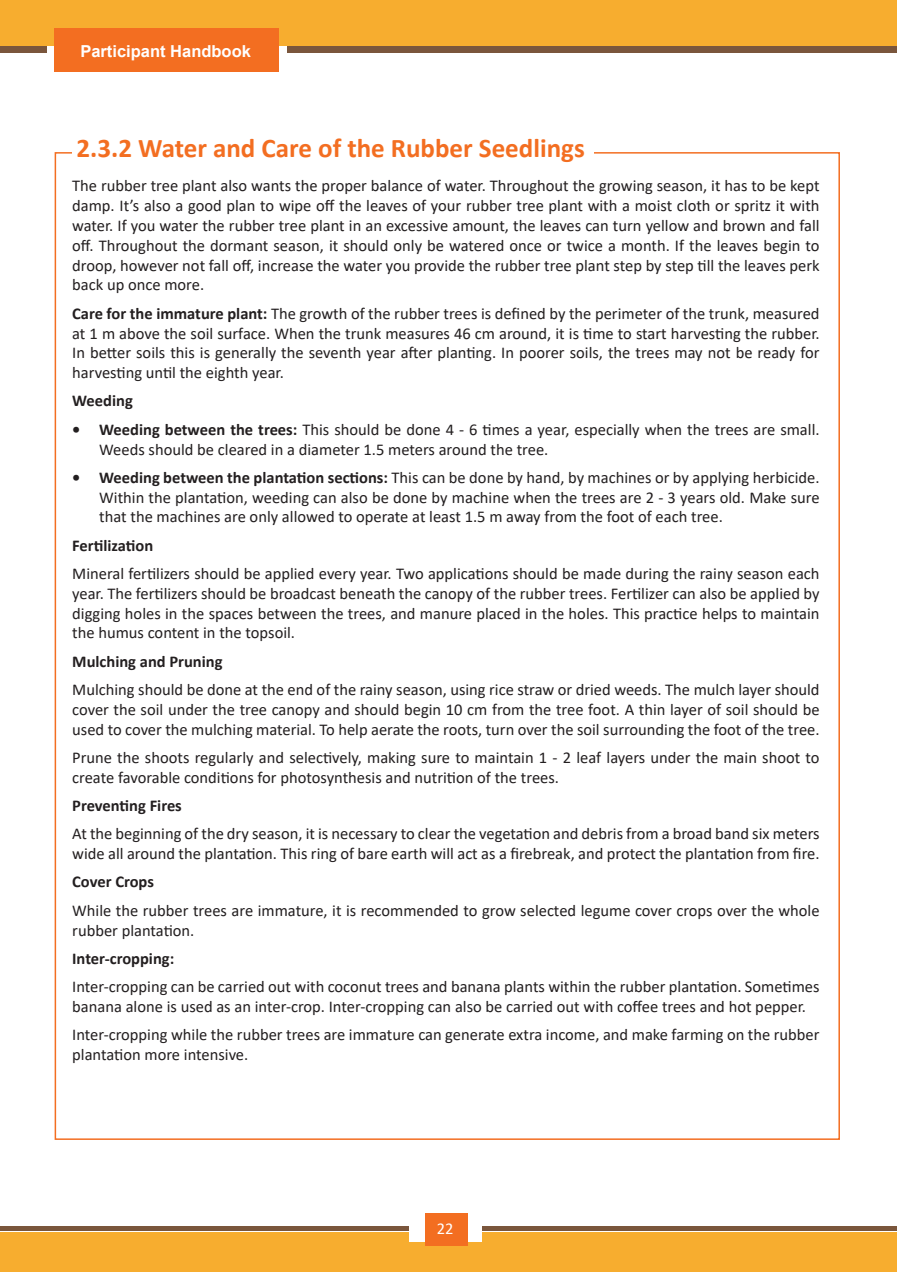
<style>
.page{position:relative;width:897px;height:1272px;background:#fff}
.page>*{position:absolute;margin:0;border:0;box-sizing:border-box;transform-origin:0 0}
.t1{font:700 27px "Calibri";color:#f36e21}
.t2{font:16.5px/19.8px "Calibri";color:#231f20}
.t3{font:700 16.5px "Calibri";color:#231f20}
.t4{font:700 16.5px "Arial";color:#fff}
.t5{font:16.5px "Calibri";color:#fff}
.s1{font-weight:700}
</style>
<div class="page">
<div style="left:892px;top:0;width:5px;height:46px;background:#f7ad2f"></div>
<div style="left:0;top:0;width:892px;height:46px;background:#f7ad2f"></div>
<svg style="left:892px;top:46px;width:5px;height:6px"></svg>
<div style="left:286px;top:46px;width:606px;height:6px;background:#7a563c"></div>
<div style="left:0;top:1232px;width:892px;height:40px;background:#f7ad2f"></div>
<div style="left:0;top:1226px;width:892px;height:5px;background:#7a563c"></div>
<div style="left:409px;top:1221px;width:73px;height:21px;background:#fff"></div>
<div style="left:424px;top:1213px;width:43px;height:33px;background:#f36e21"></div>
<div style="left:892px;top:1232px;width:5px;height:40px;background:#f7ad2f"></div>
<svg style="left:893px;top:1226px;width:4px;height:4px"></svg>
<div style="left:0;top:46px;width:47px;height:6px;background:#7a563c"></div>
<div style="left:54px;top:28px;width:225px;height:44px;background:#f36e21"></div>
<p class="t4" style="left:80px;top:40px;width:172px">Participant Handbook</p>
<h1 class="t1" style="left:77px;top:129px;width:509px">2.3.2 Water and Care of the Rubber Seedlings</h1>
<p class="t2" style="left:72px;top:176px;width:749px;text-align:justify">The rubber tree plant also wants the proper balance of water. Throughout the growing season, it has to be kept damp. It’s also a good plan to wipe off the leaves of your rubber tree plant with a moist cloth or spritz it with water. If you water the rubber tree plant in an excessive amount, the leaves can turn yellow and brown and fall off. Throughout the dormant season, it should only be watered once or twice a month. If the leaves begin to droop, however not fall off, increase the water you provide the rubber tree plant step by step till the leaves perk back up once more.</p>
<p class="t2" style="left:72px;top:303px;width:749px;text-align:justify"><span class="s1">Care for the immature plant:</span> The growth of the rubber trees is defi ned by the perimeter of the trunk, measured at 1 m above the soil surface. When the trunk measures 46 cm around, it is time to start harvesting the rubber.<br>In better soils this is generally the seventh year after planting. In poorer soils, the trees may not be ready for harvesting until the eighth year.</p>
<p class="t3" style="left:72px;top:389px;width:62px">Weeding</p>
<p class="t2" style="left:99px;top:419px;width:721px;text-indent:-27px"><span class="s1">• Weeding between the trees:</span> This should be done 4 - 6 times a year, especially when the trees are small.<br>Weeds should be cleared in a diameter 1.5 meters around the tree.</p>
<p class="t2" style="left:99px;top:467px;width:722px;text-align:justify;text-indent:-27px"><span class="s1">• Weeding between the plantation sections:</span> This can be done by hand, by machines or by applying herbicide.<br>Within the plantation, weeding can also be done by machine when the trees are 2 - 3 years old. Make sure that the machines are only allowed to operate at least 1.5 m away from the foot of each tree.</p>
<p class="t3" style="left:72px;top:534px;width:82px">Fertilization</p>
<p class="t2" style="left:72px;top:563px;width:749px;text-align:justify">Mineral fertilizers should be applied every year. Two applications should be made during the rainy season each year. The fertilizers should be broadcast beneath the canopy of the rubber trees. Fertilizer can also be applied by digging holes in the spaces between the trees, and manure placed in the holes. This practice helps to maintain the humus content in the topsoil.</p>
<p class="t3" style="left:72px;top:650px;width:152px">Mulching and Pruning</p>
<p class="t2" style="left:72px;top:679px;width:749px;text-align:justify">Mulching should be done at the end of the rainy season, using rice straw or dried weeds. The mulch layer should cover the soil under the tree canopy and should begin 10 cm from the tree foot. A thin layer of soil should be used to cover the mulching material. To help aerate the roots, turn over the soil surrounding the foot of the tree.</p>
<p class="t2" style="left:72px;top:747px;width:748px">Prune the shoots regularly and selectively, making sure to maintain 1 - 2 leaf layers under the main shoot to create favorable conditions for photosynthesis and nutrition of the trees.</p>
<p class="t3" style="left:72px;top:794px;width:111px">Preventing Fires</p>
<p class="t2" style="left:72px;top:823px;width:748px">At the beginning of the dry season, it is necessary to clear the vegetation and debris from a broad band six meters wide all around the plantation. This ring of bare earth will act as a firebreak, and protect the plantation from fire.</p>
<p class="t3" style="left:72px;top:870px;width:83px">Cover Crops</p>
<p class="t2" style="left:72px;top:900px;width:748px">While the rubber trees are immature, it is recommended to grow selected legume cover crops over the whole rubber plantation.</p>
<p class="t3" style="left:72px;top:947px;width:103px">Inter-cropping:</p>
<p class="t2" style="left:72px;top:976px;width:749px">Inter-cropping can be carried out with coconut trees and banana plants within the rubber plantation. Sometimes banana alone is used as an inter-crop. Inter-cropping can also be carried out with coffee trees and hot pepper.</p>
<p class="t2" style="left:72px;top:1024px;width:748px">Inter-cropping while the rubber trees are immature can generate extra income, and make farming on the rubber plantation more intensive.</p>
<p class="t5" style="left:437px;top:1217px;width:18px">22</p>
</div>
